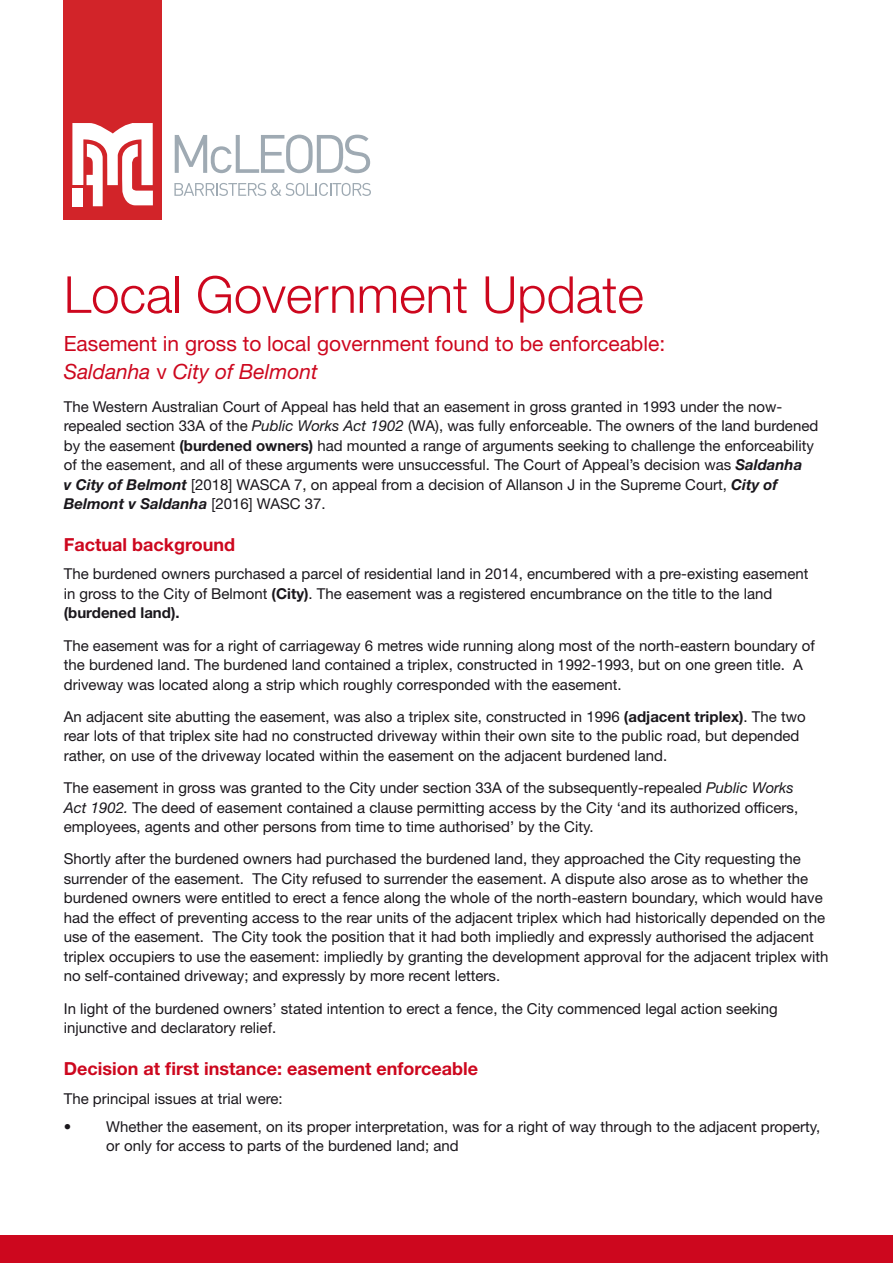
<style>
.page{position:relative;width:893px;height:1263px;background:#fff}
.page>*{position:absolute;margin:0;border:0;box-sizing:border-box;transform-origin:0 0}
.t1{font:300 51px "Helvetica Neue LT Std";color:#cd071e}
.t2{font:21px/28.5px "Helvetica Neue LT Std";color:#cd071e}
.t3{font:700 18px "Helvetica Neue LT Std";color:#cd071e}
.t4{font:15px/19.5px "Helvetica Neue LT Std";color:#1a171c}
.s1{font-style:italic}
.s2{font-weight:700}
.s3{font-weight:700;font-style:italic}
</style>
<div class="page">
<div style="left:0;top:1235px;width:893px;height:28px;background:#cd071e"></div>
<div style="left:64px;top:0;width:98px;height:220px;background:#d22429"></div>
<svg style="left:72px;top:123px;width:81px;height:83px"></svg>
<svg style="left:174px;top:183px;width:197px;height:13px"></svg>
<svg style="left:175px;top:135px;width:195px;height:38px"></svg>
<h1 class="t1" style="left:64px;top:263px;width:582px">Local Government Update</h1>
<h2 class="t2" style="left:64px;top:329px;width:603px">Easement in gross to local government found to be enforceable:<br><span class="s1">Saldanha</span> v <span class="s1">City of Belmont</span></h2>
<p class="t4" style="left:64px;top:396px;width:756px">The Western Australian Court of Appeal has held that an easement in gross granted in 1993 under the now&shy;repealed section 33A of the <span class="s1">Public Works Act 1902</span> (WA), was fully enforceable. The owners of the land burdened by the easement <span class="s2">(burdened owners)</span> had mounted a range of arguments seeking to challenge the enforceability of the easement, and all of these arguments were unsuccessful. The Court of Appeal’s decision was <span class="s3">Saldanha<br>v City of Belmont</span> [2018] WASCA 7, on appeal from a decision of Allanson J in the Supreme Court, <span class="s3">City of Belmont v Saldanha</span> [2016] WASC 37.</p>
<p class="t3" style="left:64px;top:534px;width:173px">Factual background</p>
<p class="t4" style="left:64px;top:564px;width:746px">The burdened owners purchased a parcel of residential land in 2014, encumbered with a pre-existing easement in gross to the City of Belmont <span class="s2">(City)</span>. The easement was a registered encumbrance on the title to the land <span class="s2">(burdened land).</span></p>
<p class="t4" style="left:64px;top:635px;width:753px">The easement was for a right of carriageway 6 metres wide running along most of the north-eastern boundary of the burdened land. The burdened land contained a triplex, constructed in 1992-1993, but on one green title. A driveway was located along a strip which roughly corresponded with the easement.</p>
<p class="t4" style="left:64px;top:707px;width:744px">An adjacent site abutting the easement, was also a triplex site, constructed in 1996 <span class="s2">(adjacent triplex)</span>. The two rear lots of that triplex site had no constructed driveway within their own site to the public road, but depended rather, on use of the driveway located within the easement on the adjacent burdened land.</p>
<p class="t4" style="left:64px;top:778px;width:736px">The easement in gross was granted to the City under section 33A of the subsequently-repealed <span class="s1">Public Works<br>Act 1902.</span> The deed of easement contained a clause permitting access by the City ‘and its authorized officers, employees, agents and other persons from time to time authorised’ by the City.</p>
<p class="t4" style="left:64px;top:849px;width:766px">Shortly after the burdened owners had purchased the burdened land, they approached the City requesting the surrender of the easement. The City refused to surrender the easement. A dispute also arose as to whether the burdened owners were entitled to erect a fence along the whole of the north-eastern boundary, which would have had the effect of preventing access to the rear units of the adjacent triplex which had historically depended on the use of the easement. The City took the position that it had both impliedly and expressly authorised the adjacent triplex occupiers to use the easement: impliedly by granting the development approval for the adjacent triplex with no self-contained driveway; and expressly by more recent letters.</p>
<p class="t4" style="left:64px;top:998px;width:716px">In light of the burdened owners’ stated intention to erect a fence, the City commenced legal action seeking injunctive and declaratory relief.</p>
<p class="t3" style="left:64px;top:1058px;width:416px">Decision at first instance: easement enforceable</p>
<p class="t4" style="left:64px;top:1088px;width:220px">The principal issues at trial were:</p>
<p class="t4" style="left:106px;top:1116px;width:716px;text-indent:-43px">• Whether the easement, on its proper interpretation, was for a right of way through to the adjacent property, or only for access to parts of the burdened land; and</p>
</div>
